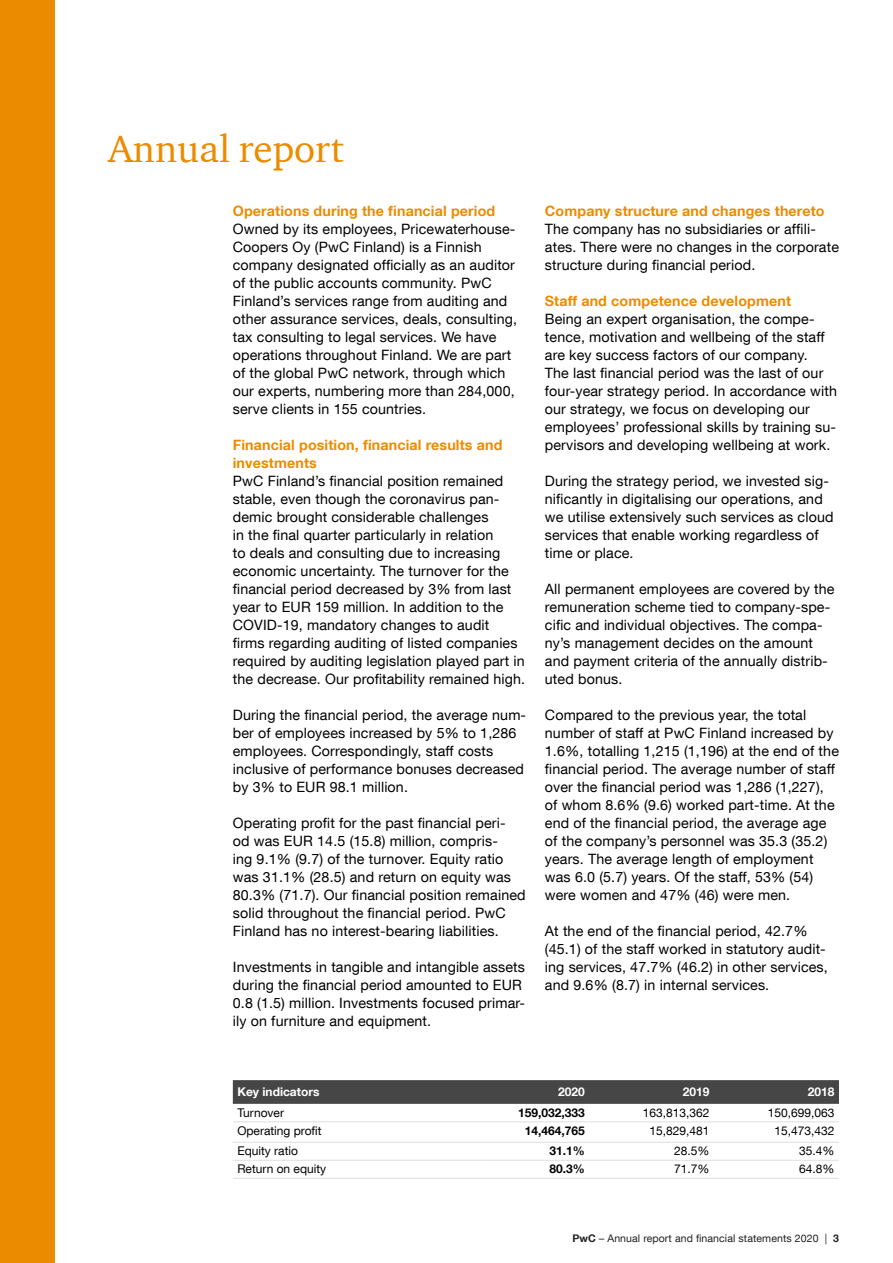
<style>
.page{position:relative;width:893px;height:1263px;background:#fff}
.page>*{position:absolute;margin:0;border:0;box-sizing:border-box;transform-origin:0 0}
.headline{font:39px "ITC Charter Com";color:#eb8c00}
.body_copy{font:14.25px/18px "Helvetica Neue LT Com";letter-spacing:.01em;color:#000}
.body_head{font:700 14.25px/18px "Helvetica Neue LT Com";letter-spacing:.01em;color:#eb8c00}
.Table_leipis{font:12px "Helvetica Neue LT Com";color:#000}
.Table_leipis_bold{font:700 12px "Helvetica Neue LT Com";color:#000}
.Table_leipis_bold-2{font:12px "Helvetica Neue LT Com";color:#000}
.Table_otsikko{font:700 12px "Helvetica Neue LT Com";color:#fff}
.t1{font:10.5px "Helvetica Neue LT Com";letter-spacing:.01em;color:#231f20}
.s1{font-weight:700}
</style>
<div class="page">
<div style="left:0;top:0;width:54px;height:1263px;background:#eb8c00"></div>
<svg style="left:233px;top:1080px;width:606px;height:24px;background:#484848"></svg>
<hr style="left:233px;top:1121px;width:249px;height:1px;background:#dedede">
<hr style="left:482px;top:1121px;width:107px;height:1px;background:#dedede">
<hr style="left:589px;top:1121px;width:125px;height:1px;background:#dedede">
<hr style="left:714px;top:1121px;width:125px;height:1px;background:#dedede">
<hr style="left:233px;top:1142px;width:249px;height:1px;background:#dedede">
<hr style="left:482px;top:1142px;width:107px;height:1px;background:#dedede">
<hr style="left:589px;top:1142px;width:125px;height:1px;background:#dedede">
<hr style="left:714px;top:1142px;width:125px;height:1px;background:#dedede">
<hr style="left:233px;top:1160px;width:249px;height:1px;background:#dedede">
<hr style="left:482px;top:1160px;width:107px;height:1px;background:#dedede">
<hr style="left:589px;top:1160px;width:125px;height:1px;background:#dedede">
<hr style="left:714px;top:1160px;width:125px;height:1px;background:#dedede">
<hr style="left:233px;top:1178px;width:249px;height:1px;background:#dedede">
<hr style="left:482px;top:1178px;width:107px;height:1px;background:#dedede">
<hr style="left:589px;top:1178px;width:125px;height:1px;background:#dedede">
<hr style="left:714px;top:1178px;width:125px;height:1px;background:#dedede">
<p class="headline" style="left:108px;top:125px;width:237px">Annual report</p>
<p class="body_head" style="left:233px;top:202px;width:264px">Operations during the financial period</p>
<p class="body_copy" style="left:233px;top:220px;width:286px">Owned by its employees, Pricewaterhouse-Coopers Oy (PwC Finland) is a Finnish company designated officially as an auditor of the public accounts community. PwC Finland’s services range from auditing and other assurance services, deals, consulting, tax consulting to legal services. We have operations throughout Finland. We are part of the global PwC network, through which our experts, numbering more than 284,000, serve clients in 155 countries.</p>
<p class="body_head" style="left:233px;top:436px;width:271px">Financial position, financial results and investments</p>
<p class="body_copy" style="left:233px;top:472px;width:294px">PwC Finland’s financial position remained stable, even though the coronavirus pan&shy;demic brought considerable challenges<br>in the final quarter particularly in relation<br>to deals and consulting due to increasing economic uncertainty. The turnover for the financial period decreased by 3% from last year to EUR 159 million. In addition to the COVID-19, mandatory changes to audit<br>firms regarding auditing of listed companies required by auditing legislation played part in the decrease. Our profitability remained high.</p>
<p class="body_copy" style="left:233px;top:706px;width:295px">During the financial period, the average num&shy;ber of employees increased by 5% to 1,286 employees. Correspondingly, staff costs inclusive of performance bonuses decreased by 3% to EUR 98.1 million.</p>
<p class="body_copy" style="left:233px;top:814px;width:294px">Operating profit for the past financial peri&shy;od was EUR 14.5 (15.8) million, compris-<br>ing 9.1% (9.7) of the turnover. Equity ratio was 31.1% (28.5) and return on equity was 80.3% (71.7). Our financial position remained solid throughout the financial period. PwC Finland has no interest-bearing liabilities.</p>
<p class="body_copy" style="left:233px;top:958px;width:294px">Investments in tangible and intangible assets during the financial period amounted to EUR 0.8 (1.5) million. Investments focused primar&shy;ily on furniture and equipment.</p>
<p class="body_head" style="left:545px;top:202px;width:281px">Company structure and changes thereto</p>
<p class="body_copy" style="left:545px;top:220px;width:296px">The company has no subsidiaries or affili&shy;ates. There were no changes in the corporate structure during financial period.</p>
<p class="body_head" style="left:545px;top:292px;width:248px">Staff and competence development</p>
<p class="body_copy" style="left:545px;top:310px;width:294px">Being an expert organisation, the compe&shy;tence, motivation and wellbeing of the staff are key success factors of our company.<br>The last financial period was the last of our four-year strategy period. In accordance with our strategy, we focus on developing our employees’ professional skills by training su&shy;pervisors and developing wellbeing at work.</p>
<p class="body_copy" style="left:545px;top:472px;width:290px">During the strategy period, we invested sig&shy;nificantly in digitalising our operations, and we utilise extensively such services as cloud services that enable working regardless of time or place.</p>
<p class="body_copy" style="left:545px;top:580px;width:291px">All permanent employees are covered by the remuneration scheme tied to company-spe&shy;cific and individual objectives. The compa&shy;ny’s management decides on the amount and payment criteria of the annually distrib&shy;uted bonus.</p>
<p class="body_copy" style="left:545px;top:706px;width:296px">Compared to the previous year, the total number of staff at PwC Finland increased by 1.6%, totalling 1,215 (1,196) at the end of the financial period. The average number of staff over the financial period was 1,286 (1,227), of whom 8.6% (9.6) worked part-time. At the end of the financial period, the average age of the company’s personnel was 35.3 (35.2) years. The average length of employment was 6.0 (5.7) years. Of the staff, 53% (54) were women and 47% (46) were men.</p>
<p class="body_copy" style="left:545px;top:922px;width:284px">At the end of the financial period, 42.7% (45.1) of the staff worked in statutory audit&shy;ing services, 47.7% (46.2) in other services, and 9.6% (8.7) in internal services.</p>
<p class="Table_otsikko" style="left:237px;top:1084px;width:84px">Key indicators</p>
<p class="Table_otsikko" style="left:558px;top:1084px;width:28px">2020</p>
<p class="Table_otsikko" style="left:683px;top:1084px;width:28px">2019</p>
<p class="Table_otsikko" style="left:808px;top:1084px;width:28px">2018</p>
<p class="Table_leipis" style="left:237px;top:1105px;width:48px">Turnover</p>
<p class="Table_leipis_bold" style="left:518px;top:1105px;width:68px">159,032,333</p>
<p class="Table_leipis_bold-2" style="left:643px;top:1105px;width:68px">163,813,362</p>
<p class="Table_leipis" style="left:768px;top:1105px;width:68px">150,699,063</p>
<p class="Table_leipis" style="left:237px;top:1123px;width:86px">Operating profit</p>
<p class="Table_leipis_bold" style="left:525px;top:1123px;width:62px">14,464,765</p>
<p class="Table_leipis_bold-2" style="left:650px;top:1123px;width:62px">15,829,481</p>
<p class="Table_leipis" style="left:774px;top:1123px;width:62px">15,473,432</p>
<p class="Table_leipis" style="left:237px;top:1144px;width:62px">Equity ratio</p>
<p class="Table_leipis_bold" style="left:549px;top:1143px;width:37px">31.1%</p>
<p class="Table_leipis_bold-2" style="left:674px;top:1144px;width:37px">28.5%</p>
<p class="Table_leipis" style="left:799px;top:1144px;width:37px">35.4%</p>
<p class="Table_leipis" style="left:237px;top:1162px;width:90px">Return on equity</p>
<p class="Table_leipis_bold" style="left:549px;top:1161px;width:37px">80.3%</p>
<p class="Table_leipis_bold-2" style="left:674px;top:1162px;width:37px">71.7%</p>
<p class="Table_leipis" style="left:799px;top:1162px;width:37px">64.8%</p>
<p class="t1" style="left:572px;top:1232px;width:268px"><span class="s1">PwC</span> – Annual report and financial statements 2020 | <span class="s1">3</span></p>
</div>
